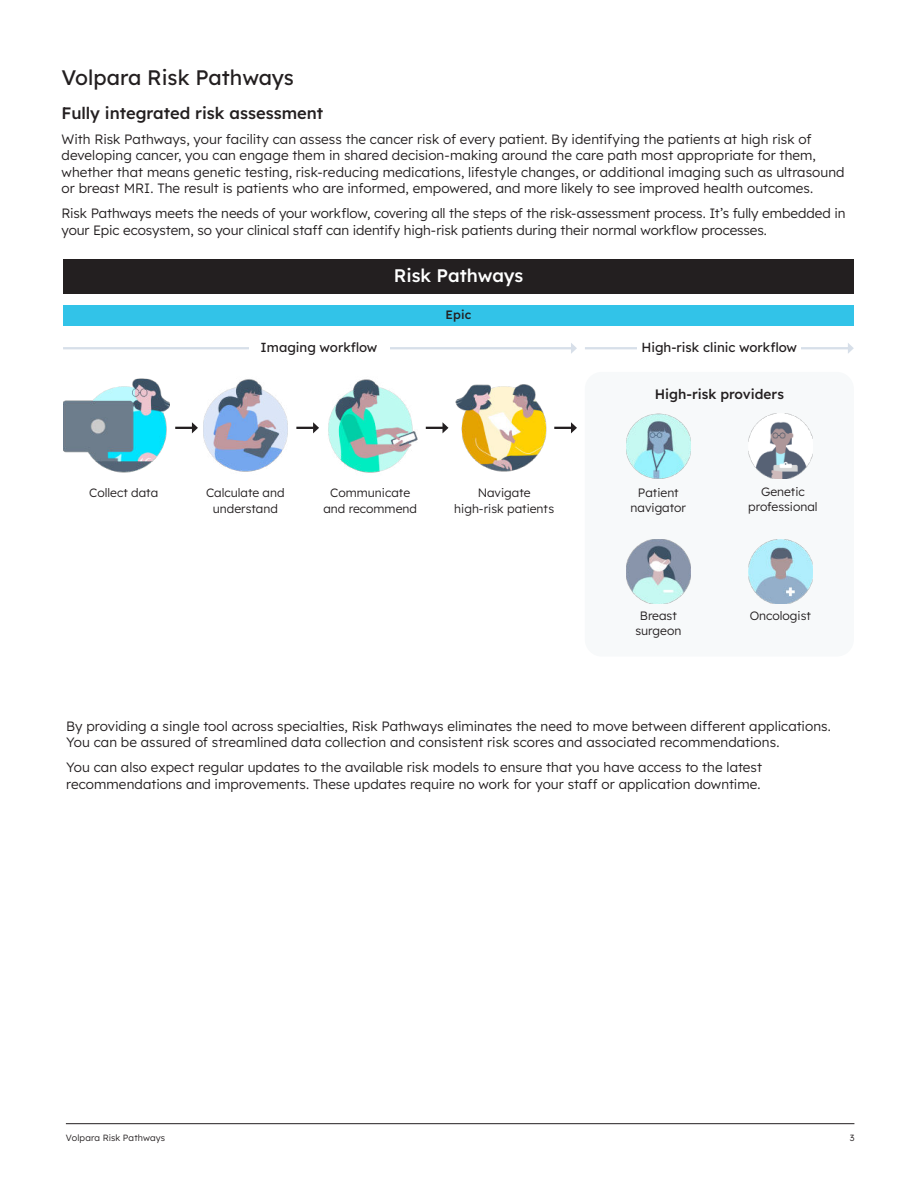
<style>
.page{position:relative;width:918px;height:1188px;background:#fff}
.page>*{position:absolute;margin:0;border:0;box-sizing:border-box;transform-origin:0 0}
.t1{font:21px "Lexend";color:#231f20}
.t2{font:500 18.15px "Lexend";color:#fff}
.t3{font:500 16.5px "Lexend";color:#231f20}
.t4{font:500 13.65px "Lexend";color:#231f20}
.t5{font:300 13.5px/16.5px "Lexend";color:#231f20}
.t6{font:13.2px "Lexend";color:#231f20}
.t7{font:300 12.15px/15.1px "Lexend";color:#231f20;text-align:center}
.t8{font:500 12.15px "Lexend";color:#231f20}
.t9{font:300 9px "Lexend";letter-spacing:.015em;color:#231f20}
</style>
<div class="page">
<hr style="left:66px;top:1123px;width:788px;height:1px;background:#231f20">
<img style="left:63px;top:378px;width:107px;height:95px">
<img style="left:203px;top:379px;width:85px;height:93px">
<img style="left:328px;top:379px;width:89px;height:94px">
<img style="left:456px;top:384px;width:91px;height:88px">
<svg style="left:175px;top:422px;width:23px;height:11px"></svg>
<svg style="left:296px;top:422px;width:23px;height:11px"></svg>
<svg style="left:426px;top:422px;width:23px;height:11px"></svg>
<div style="left:63px;top:259px;width:791px;height:34px;background:#231f20"></div>
<svg style="left:554px;top:422px;width:23px;height:11px"></svg>
<div style="left:585px;top:372px;width:269px;height:285px;background:#f7f9fa;border-radius:17px"></div>
<img style="left:748px;top:539px;width:65px;height:65px">
<img style="left:626px;top:539px;width:65px;height:65px">
<img style="left:626px;top:414px;width:65px;height:64px">
<img style="left:748px;top:414px;width:64px;height:64px">
<hr style="left:63px;top:347px;width:508px;height:2px;background:#d7dfe9">
<svg style="left:571px;top:343px;width:6px;height:11px"></svg>
<div style="left:249px;top:338px;width:140px;height:21px;background:#fff"></div>
<hr style="left:585px;top:347px;width:263px;height:2px;background:#d7dfe9">
<svg style="left:848px;top:343px;width:6px;height:11px"></svg>
<div style="left:638px;top:339px;width:163px;height:20px;background:#fff"></div>
<div style="left:63px;top:305px;width:791px;height:20px;background:#32c3e8"></div>
<h1 class="t1" style="left:62px;top:69px;width:234px">Volpara Risk Pathways</h1>
<p class="t3" style="left:62px;top:100px;width:263px">Fully integrated risk assessment</p>
<p class="t5" style="left:62px;top:130px;width:785px">With Risk Pathways, your facility can assess the cancer risk of every patient. By identifying the patients at high risk of developing cancer, you can engage them in shared decision-making around the care path most appropriate for them, whether that means genetic testing, risk-reducing medications, lifestyle changes, or additional imaging such as ultrasound or breast MRI. The result is patients who are informed, empowered, and more likely to see improved health outcomes.</p>
<p class="t5" style="left:62px;top:204px;width:785px">Risk Pathways meets the needs of your workflow, covering all the steps of the risk-assessment process. It’s fully embedded in your Epic ecosystem, so your clinical staff can identify high-risk patients during their normal workflow processes.</p>
<h2 class="t2" style="left:394px;top:262px;width:131px">Risk Pathways</h2>
<p class="t8" style="left:446px;top:310px;width:27px">Epic</p>
<p class="t6" style="left:261px;top:337px;width:118px">Imaging workflow</p>
<p class="t6" style="left:641px;top:337px;width:157px">High-risk clinic workflow</p>
<p class="t7" style="left:89px;top:487px;width:70px">Collect data</p>
<p class="t7" style="left:206px;top:487px;width:80px">Calculate and understand</p>
<p class="t7" style="left:323px;top:487px;width:95px">Communicate and recommend</p>
<p class="t7" style="left:454px;top:485px;width:101px">Navigate high-risk patients</p>
<p class="t4" style="left:655px;top:383px;width:131px">High-risk providers</p>
<p class="t7" style="left:631px;top:486px;width:57px">Patient navigator</p>
<p class="t7" style="left:635px;top:609px;width:47px">Breast surgeon</p>
<p class="t7" style="left:748px;top:486px;width:71px">Genetic professional</p>
<p class="t7" style="left:750px;top:607px;width:63px">Oncologist</p>
<p class="t5" style="left:66px;top:717px;width:766px">By providing a single tool across specialties, Risk Pathways eliminates the need to move between different applications.<br>You can be assured of streamlined data collection and consistent risk scores and associated recommendations.</p>
<p class="t5" style="left:66px;top:758px;width:698px">You can also expect regular updates to the available risk models to ensure that you have access to the latest recommendations and improvements. These updates require no work for your staff or application downtime.</p>
<p class="t9" style="left:66px;top:1134px;width:101px">Volpara Risk Pathways</p>
<p class="t9" style="left:850px;top:1134px;width:6px">3</p>
</div>
